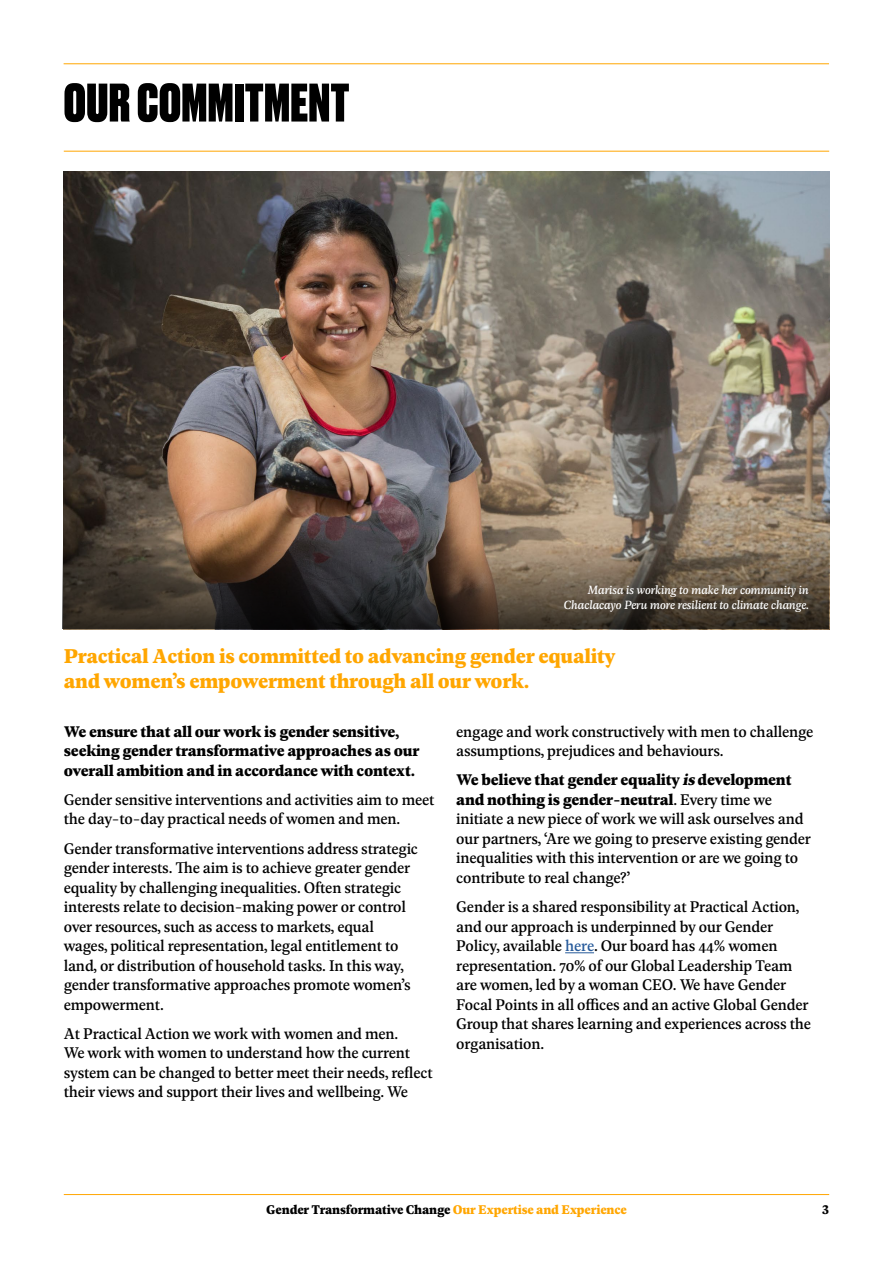
<style>
.page{position:relative;width:893px;height:1263px;background:#fff}
.page>*{position:absolute;margin:0;border:0;box-sizing:border-box;transform-origin:0 0}
.t1{font:800 51px "Druk";letter-spacing:.015em;color:#000}
.t2{font:700 21.3px/24.3px "Geller Text";letter-spacing:-.01em;color:#ffa600}
.t3{font:16.5px/19.5px "Geller Text";letter-spacing:-.01em;color:#000}
.t4{font:700 16.5px/19.5px "Geller Text";letter-spacing:-.01em;color:#000}
.t5{font:700 13.5px "Geller Text";letter-spacing:-.01em;color:#000}
.t6{font:italic 12.75px/15px "Geller Text";color:#fff;text-align:right}
.s1{font-weight:700}
.s2{font-weight:700;font-style:italic}
.s3{color:#275b9b}
.s4{color:#ffa600}
</style>
<div class="page">
<svg style="left:565px;top:952px;width:29px;height:1px"></svg>
<img style="left:63px;top:171px;width:766px;height:371px">
<hr style="left:64px;top:1194px;width:765px;height:1px;background:#ffa600">
<hr style="left:64px;top:63px;width:765px;height:1px;background:#ffa600">
<hr style="left:64px;top:151px;width:765px;height:1px;background:#ffa600">
<svg style="left:63px;top:542px;width:766px;height:87px;background:#4d4237"></svg>
<h1 class="t1" style="left:64px;top:67px;width:287px">OUR COMMITMENT</h1>
<p class="t6" style="left:564px;top:582px;width:247px">Marisa is working to make her community in<br>Chaclacayo Peru more resilient to climate change.</p>
<p class="t2" style="left:64px;top:643px;width:553px">Practical Action is committed to advancing gender equality and women’s empowerment through all our work.</p>
<p class="t4" style="left:64px;top:720px;width:357px">We ensure that all our work is gender sensitive, seeking gender transformative approaches as our overall ambition and in accordance with context.</p>
<p class="t3" style="left:64px;top:789px;width:372px">Gender sensitive interventions and activities aim to meet the day-to-day practical needs of women and men.</p>
<p class="t3" style="left:64px;top:838px;width:356px">Gender transformative interventions address strategic gender interests. The aim is to achieve greater gender equality by challenging inequalities. Often strategic interests relate to decision-making power or control over resources, such as access to markets, equal wages, political representation, legal entitlement to land, or distribution of household tasks. In this way, gender transformative approaches promote women’s empowerment.</p>
<p class="t3" style="left:64px;top:1023px;width:370px">At Practical Action we work with women and men.<br>We work with women to understand how the current system can be changed to better meet their needs, reflect their views and support their lives and wellbeing. We</p>
<p class="t3" style="left:456px;top:721px;width:359px">engage and work constructively with men to challenge assumptions, prejudices and behaviours.</p>
<p class="t3" style="left:456px;top:770px;width:356px"><span class="s1">We believe that gender equality</span> <span class="s2">is</span><span class="s1">development and nothing is gender-neutral</span>. Every time we initiate a new piece of work we will ask ourselves and our partners, ‘Are we going to preserve existing gender inequalities with this intervention or are we going to contribute to real change?’</p>
<p class="t3" style="left:456px;top:896px;width:356px">Gender is a shared responsibility at Practical Action, and our approach is underpinned by our Gender Policy, available <span class="s3">here</span>. Our board has 44% women representation. 70% of our Global Leadership Team are women, led by a woman CEO. We have Gender Focal Points in all offices and an active Global Gender Group that shares learning and experiences across the organisation.</p>
<p class="t5" style="left:266px;top:1200px;width:362px">Gender Transformative Change <span class="s4">Our Expertise and Experience</span></p>
<p class="t5" style="left:822px;top:1200px;width:8px">3</p>
</div>
